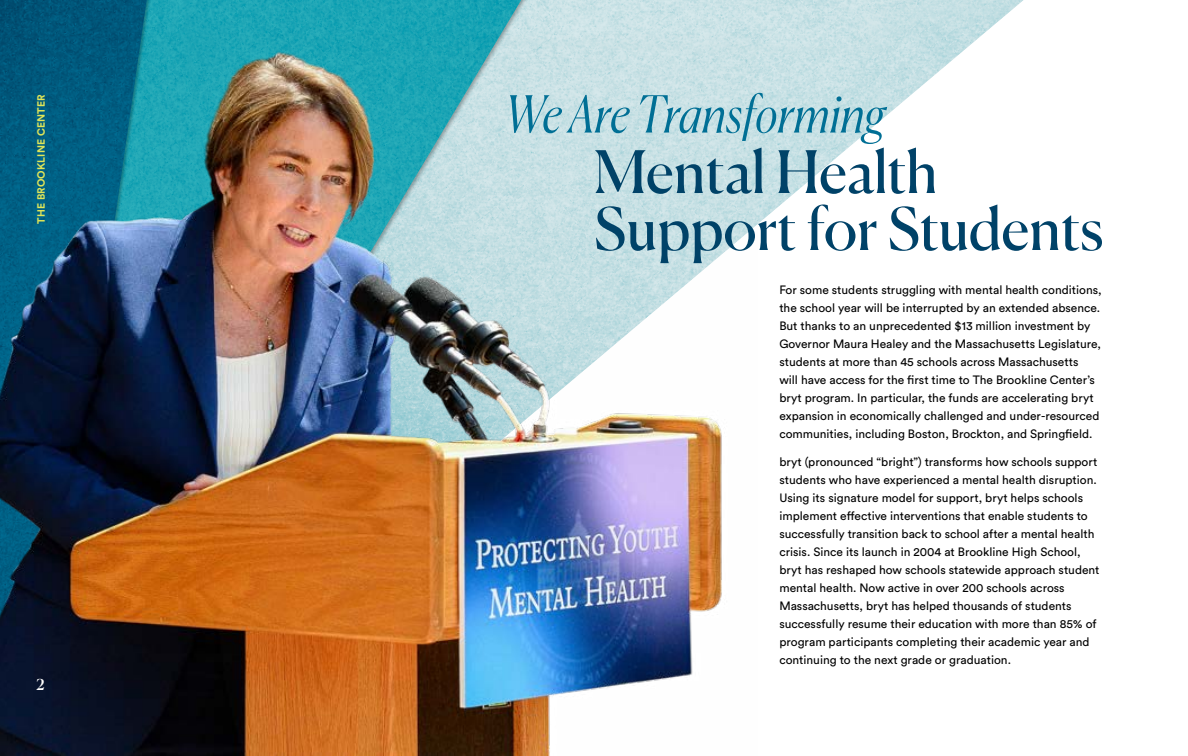
<style>
.page{position:relative;width:1188px;height:756px;background:#fff}
.page>*{position:absolute;margin:0;border:0;box-sizing:border-box;transform-origin:0 0}
.t1{font:58.5px/57px "Canela";color:#004268}
.t2{font:italic 300 51px "Canela";letter-spacing:-.005em;color:#006f95}
.t3{font:500 15px "Canela";color:#fff}
.t4{font:12px/18px "Circular Std";color:#000}
.t5{font:700 10.5px "Circular Std";letter-spacing:.01em;color:#e0e558}
</style>
<div class="page">
<img style="left:536px;top:0;width:487px;height:224px">
<img style="left:153px;top:0;width:368px;height:35px">
<img style="left:0;top:0;width:147px;height:35px">
<img style="left:0;top:35px;width:758px;height:721px">
<p class="t5" style="left:34px;top:224px;width:131px;rotate:-90deg">THE BROOKLINE CENTER</p>
<p class="t3" style="left:36px;top:673px;width:10px">2</p>
<h2 class="t2" style="left:506px;top:74px;width:381px">We Are Transforming</h2>
<h1 class="t1" style="left:594px;top:139px;width:511px">Mental Health<br>Support for Students</h1>
<p class="t4" style="left:779px;top:280px;width:324px">For some students struggling with mental health conditions, the school year will be interrupted by an extended absence.<br>But thanks to an unprecedented $13 million investment by Governor Maura Healey and the Massachusetts Legislature, students at more than 45 schools across Massachusetts<br>will have access for the first time to The Brookline Center’s bryt program. In particular, the funds are accelerating bryt expansion in economically challenged and under-resourced communities, including Boston, Brockton, and Springfield.</p>
<p class="t4" style="left:779px;top:453px;width:322px">bryt (pronounced “bright”) transforms how schools support students who have experienced a mental health disruption.<br>Using its signature model for support, bryt helps schools implement effective interventions that enable students to successfully transition back to school after a mental health crisis. Since its launch in 2004 at Brookline High School, bryt has reshaped how schools statewide approach student mental health. Now active in over 200 schools across Massachusetts, bryt has helped thousands of students successfully resume their education with more than 85% of program participants completing their academic year and continuing to the next grade or graduation.</p>
</div>
